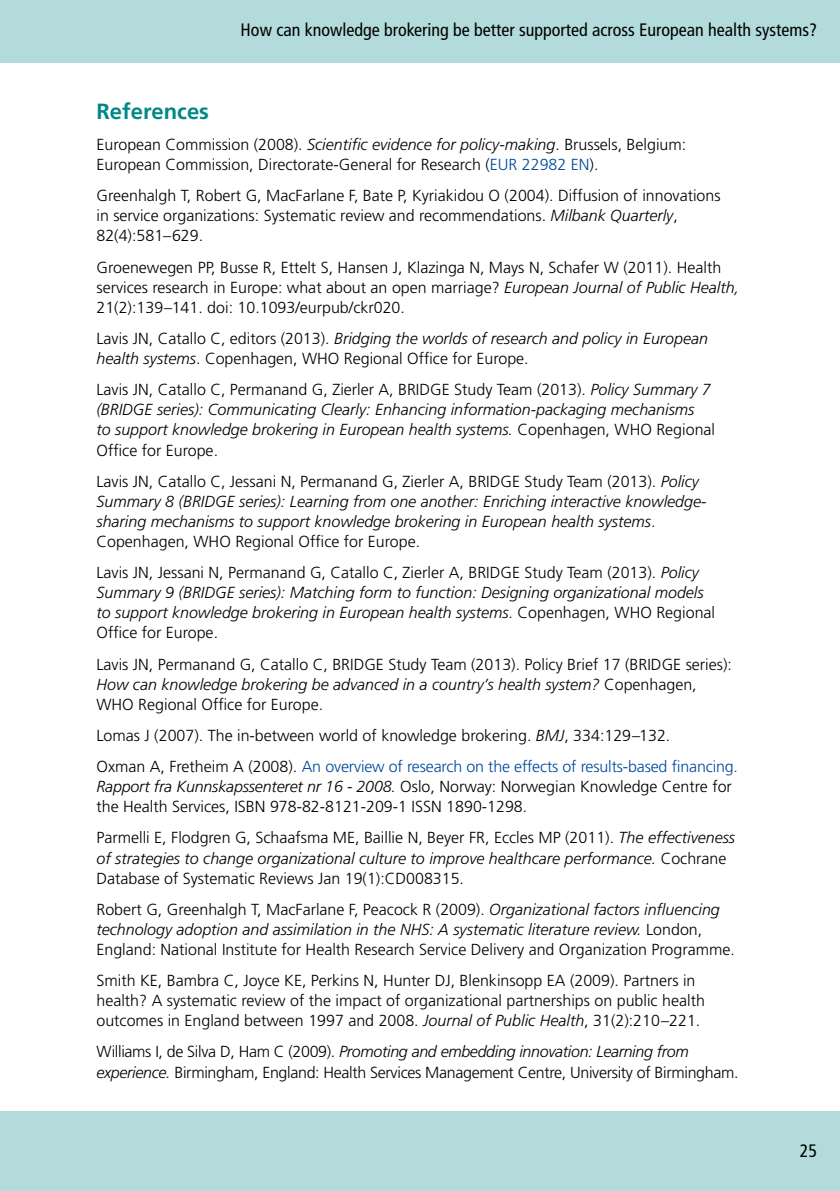
<style>
.page{position:relative;width:840px;height:1191px;background:#fff}
.page>*{position:absolute;margin:0;border:0;box-sizing:border-box;transform-origin:0 0}
.t1{font:700 22px "Frutiger CE";color:#008887}
.t2{font:condensed 18px "Frutiger";color:#000}
.t3{font:300 16px/20.2px "Frutiger";color:#000}
.t4{font:italic 300 16px/20.2px "Frutiger";color:#000}
.t5{font:300 16px/20.2px "Frutiger";letter-spacing:-.02em;color:#000}
.s1{font-style:italic}
.s2{color:#004a99}
.s3{font-style:normal}
</style>
<div class="page">
<div style="left:0;top:1111px;width:839px;height:80px;background:#b3dbdb"></div>
<div style="left:0;top:0;width:839px;height:62px;background:#b3dbdb"></div>
<p class="t2" style="left:240px;top:19px;width:578px">How can knowledge brokering be better supported across European health systems?</p>
<h1 class="t1" style="left:96px;top:98px;width:114px">References</h1>
<p class="t3" style="left:96px;top:134px;width:591px">European Commission (2008). <span class="s1">Scientific evidence for policy-making</span>. Brussels, Belgium:<br>European Commission, Directorate-General for Research (<span class="s2">EUR 22982 EN</span>).</p>
<p class="t3" style="left:96px;top:185px;width:625px">Greenhalgh T, Robert G, MacFarlane F, Bate P, Kyriakidou O (2004). Diffusion of innovations in service organizations: Systematic review and recommendations. <span class="s1">Milbank Quarterly</span>,<br>82(4):581–629.</p>
<p class="t3" style="left:96px;top:257px;width:643px">Groenewegen PP, Busse R, Ettelt S, Hansen J, Klazinga N, Mays N, Schafer W (2011). Health services research in Europe: what about an open marriage? <span class="s1">European Journal of Public Health,<br></span>21(2):139–141. doi: 10.1093/eurpub/ckr020.</p>
<p class="t3" style="left:96px;top:328px;width:612px">Lavis JN, Catallo C, editors (2013). <span class="s1">Bridging the worlds of research and policy in European health systems</span>. Copenhagen, WHO Regional Office for Europe.</p>
<p class="t4" style="left:96px;top:379px;width:619px"><span class="s3">Lavis JN, Catallo C, Permanand G, Zierler A, BRIDGE Study Team (2013).</span> Policy Summary 7 (BRIDGE series): Communicating Clearly: Enhancing information-packaging mechanisms<br>to support knowledge brokering in European health systems. <span class="s3">Copenhagen, WHO Regional Office for Europe.</span></p>
<p class="t4" style="left:96px;top:471px;width:611px"><span class="s3">Lavis JN, Catallo C, Jessani N, Permanand G, Zierler A, BRIDGE Study Team (2013).</span> Policy Summary 8 (BRIDGE series): Learning from one another: Enriching interactive knowledge&shy;sharing mechanisms to support knowledge brokering in European health systems<span class="s3">.<br>Copenhagen, WHO Regional Office for Europe.</span></p>
<p class="t4" style="left:96px;top:562px;width:619px"><span class="s3">Lavis JN, Jessani N, Permanand G, Catallo C, Zierler A, BRIDGE Study Team (2013).</span> Policy Summary 9 (BRIDGE series): Matching form to function: Designing organizational models to support knowledge brokering in European health systems<span class="s3">. Copenhagen, WHO Regional Office for Europe.</span></p>
<p class="t3" style="left:96px;top:654px;width:636px">Lavis JN, Permanand G, Catallo C, BRIDGE Study Team (2013). Policy Brief 17 (BRIDGE series):<br><span class="s1">How can knowledge brokering be advanced in a country’s health system?</span> Copenhagen,<br>WHO Regional Office for Europe.</p>
<p class="t3" style="left:96px;top:719px;width:642px;line-height:31.2px">Lomas J (2007). The in-between world of knowledge brokering. <span class="s1">BMJ</span>, 334:129–132.<br>Oxman A, Fretheim A (2008). <span class="s2">An overview of research on the effects of results-based financing.</span></p>
<p class="t3" style="left:96px;top:776px;width:636px"><span class="s1">Rapport fra Kunnskapssenteret nr 16 - 2008.</span> Oslo, Norway: Norwegian Knowledge Centre for the Health Services, ISBN 978-82-8121-209-1 ISSN 1890-1298.</p>
<p class="t3" style="left:96px;top:827px;width:639px">Parmelli E, Flodgren G, Schaafsma ME, Baillie N, Beyer FR, Eccles MP (2011). <span class="s1">The effectiveness of strategies to change organizational culture to improve healthcare performance.</span> Cochrane<br>Database of Systematic Reviews Jan 19(1):CD008315.</p>
<p class="t3" style="left:96px;top:899px;width:639px">Robert G, Greenhalgh T, MacFarlane F, Peacock R (2009). <span class="s1">Organizational factors influencing technology adoption and assimilation in the NHS: A systematic literature review.</span> London,<br>England: National Institute for Health Research Service Delivery and Organization Programme.</p>
<p class="t3" style="left:96px;top:970px;width:609px">Smith KE, Bambra C, Joyce KE, Perkins N, Hunter DJ, Blenkinsopp EA (2009). Partners in health? A systematic review of the impact of organizational partnerships on public health outcomes in England between 1997 and 2008. <span class="s1">Journal of Public Health</span>, 31(2):210–221.</p>
<p class="t5" style="left:96px;top:1041px;width:643px">Williams I, de Silva D, Ham C (2009). <span class="s1">Promoting and embedding innovation: Learning from experience.</span> Birmingham, England: Health Services Management Centre, University of Birmingham.</p>
<p class="t2" style="left:799px;top:1140px;width:19px">25</p>
</div>
